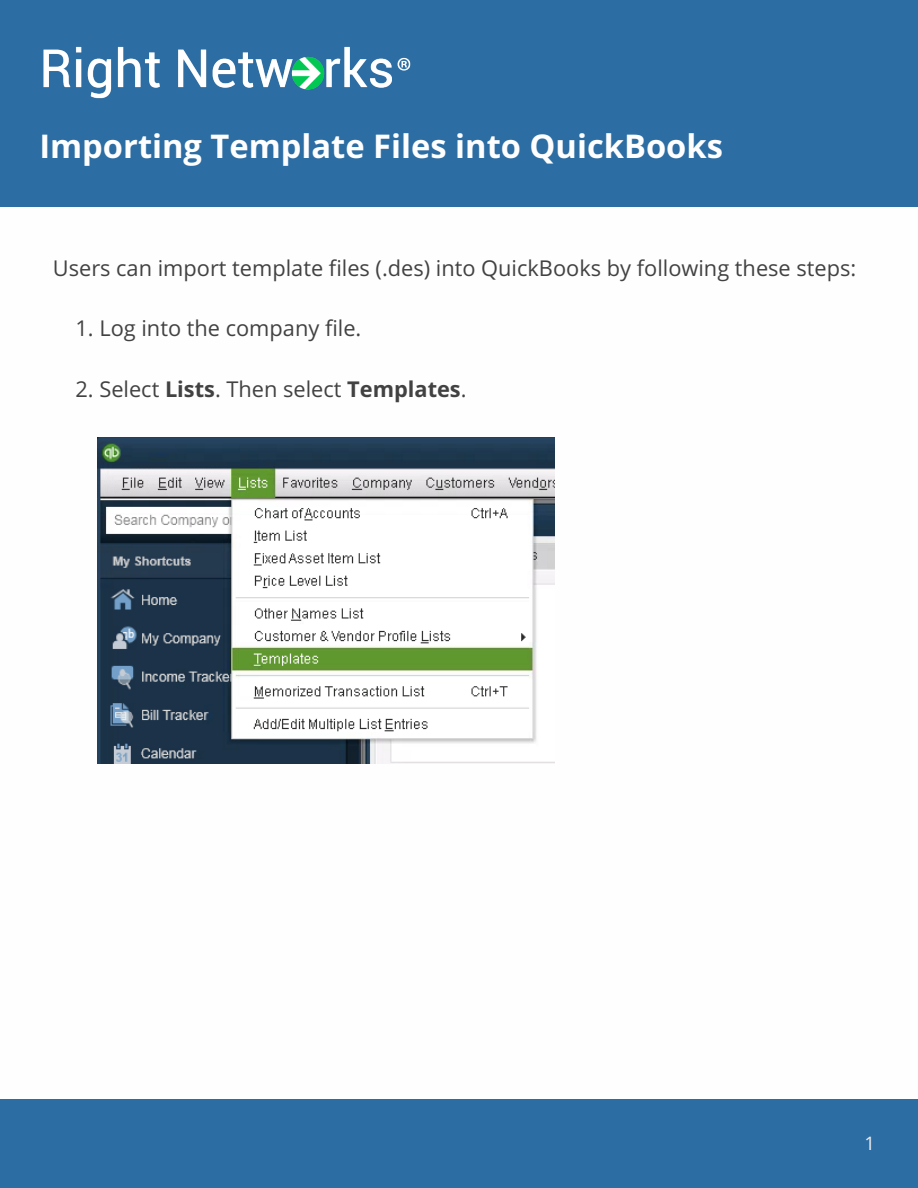
<style>
.page{position:relative;width:918px;height:1188px;background:#fff}
.page>*{position:absolute;margin:0;border:0;box-sizing:border-box;transform-origin:0 0}
.t1{font:700 32.7px "Open Sans";color:#fffefe}
.t2{font:21.75px "Open Sans";color:#424242}
.t3{font:18.75px "Open Sans";color:#eeeded}
.s1{font-weight:700}
</style>
<div class="page">
<div style="left:0;top:0;width:918px;height:207px;background:#2c6da3"></div>
<div style="left:0;top:1099px;width:918px;height:89px;background:#2c6da3"></div>
<img style="left:43px;top:46px;width:368px;height:53px">
<img style="left:98px;top:438px;width:457px;height:326px">
<h1 class="t1" style="left:39px;top:123px;width:685px">Importing Template Files into QuickBooks</h1>
<p class="t2" style="left:53px;top:252px;width:805px">Users can import template files (.des) into QuickBooks by following these steps:</p>
<p class="t2" style="left:76px;top:313px;width:287px">1. Log into the company file.</p>
<p class="t2" style="left:76px;top:374px;width:393px">2. Select <span class="s1">Lists</span>. Then select <span class="s1">Templates</span>.</p>
<p class="t3" style="left:865px;top:1130px;width:12px">1</p>
</div>
